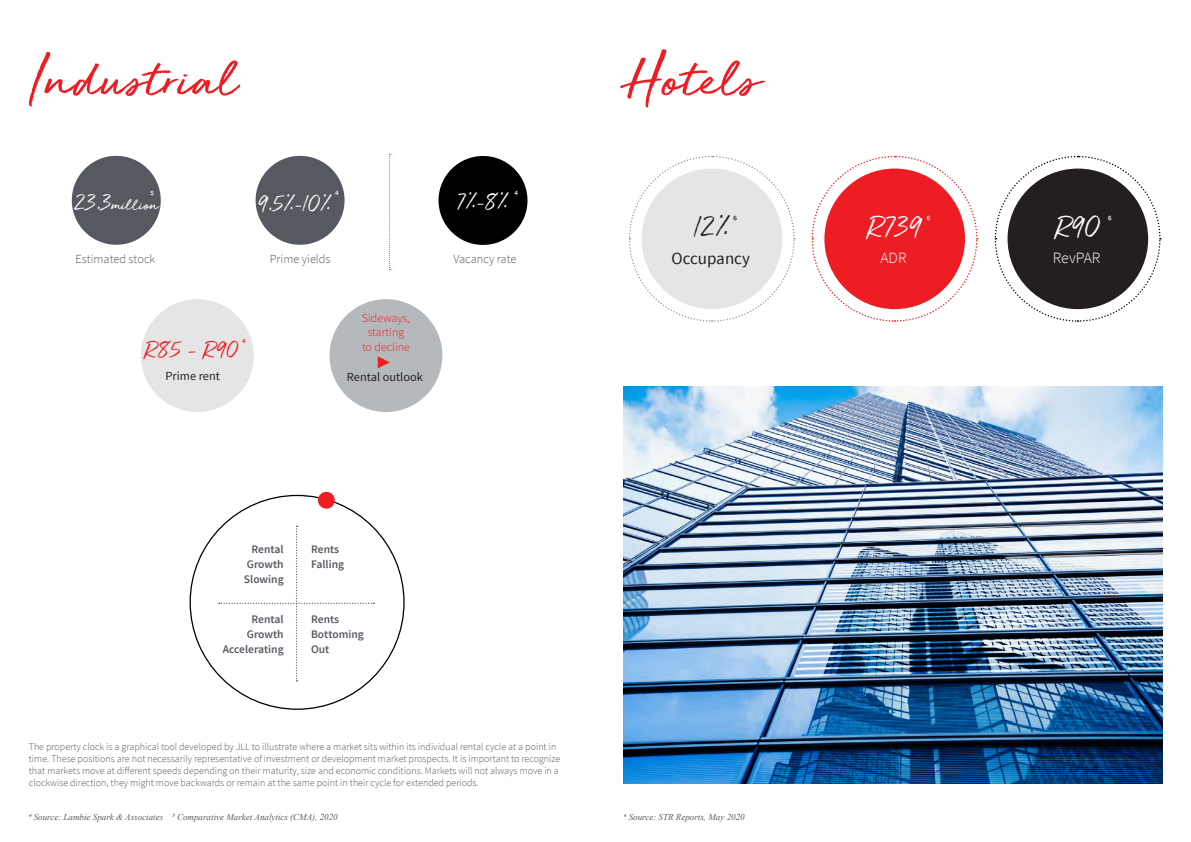
<style>
.page{position:relative;width:1191px;height:842px;background:#fff}
.page>*{position:absolute;margin:0;border:0;box-sizing:border-box;transform-origin:0 0}
.t1{font:60px "JLL Hand";color:#ee1d23}
.t2{font:29.3px "JLL Hand";color:#fff}
.t3{font:29.3px "JLL Hand";color:#231f20}
.t4{font:23px "JLL Hand";color:#fff}
.t5{font:23px "JLL Hand";color:#ee1d23}
.t6{font:18px "JLL Hand";color:#fff}
.t7{font:16.9px "Source Sans Pro";color:#231f20}
.t8{font:300 15.7px "Source Sans Pro";color:#fff}
.t9{font:300 12.4px "Source Sans Pro";color:#565a60}
.t10{font:12.4px "Source Sans Pro";color:#231f20}
.t11{font:12px/14.4px "Source Sans Variable";letter-spacing:.005em;color:#ee1d23;text-align:center}
.t12{font:600 11.5px/14.7px "Source Sans Pro";color:#565a60}
.t13{font:11px "Source Sans Pro";color:#fff}
.t14{font:11px "Source Sans Pro";color:#231f20}
.t15{font:11px "Source Sans Pro";color:#ee1d23}
.t16{font:300 10px/12px "Source Sans Pro";color:#565a60}
.t17{font:italic 9px "Times New Roman";color:#565a60}
.s1{font-size:23px}
</style>
<div class="page">
<div style="left:72px;top:156px;width:89px;height:89px;background:#565a60;border-radius:50%"></div>
<div style="left:256px;top:156px;width:88px;height:89px;background:#565a60;border-radius:50%"></div>
<div style="left:438px;top:156px;width:89px;height:89px;background:#000;border-radius:50%"></div>
<div style="left:329px;top:299px;width:113px;height:113px;background:#b6b9bb;border-radius:50%"></div>
<div style="left:141px;top:299px;width:113px;height:113px;background:#e5e5e6;border-radius:50%"></div>
<svg style="left:389px;top:154px;width:1px;height:116px"></svg>
<svg style="left:219px;top:526px;width:155px;height:155px"></svg>
<div style="left:318px;top:492px;width:17px;height:17px;background:#ee1d23;border-radius:50%"></div>
<svg style="left:629px;top:155px;width:166px;height:167px"></svg>
<svg style="left:811px;top:155px;width:167px;height:167px"></svg>
<svg style="left:994px;top:155px;width:167px;height:167px"></svg>
<div style="left:641px;top:169px;width:141px;height:140px;background:#e5e5e6;border-radius:50%"></div>
<div style="left:824px;top:169px;width:141px;height:140px;background:#ee1d23;border-radius:50%"></div>
<div style="left:1007px;top:169px;width:141px;height:140px;background:#231f20;border-radius:50%"></div>
<img style="left:624px;top:387px;width:538px;height:397px">
<svg style="left:378px;top:356px;width:12px;height:12px"></svg>
<h1 class="t1" style="left:28px;top:36px;width:211px">Industrial</h1>
<h1 class="t1" style="left:624px;top:36px;width:137px">Hotels</h1>
<p class="t13" style="left:150px;top:190px;width:6px">5</p>
<p class="t13" style="left:335px;top:190px;width:6px">4</p>
<p class="t13" style="left:514px;top:190px;width:6px">4</p>
<h3 class="t4" style="left:258px;top:188px;width:75px">9.5%-10%</h3>
<h3 class="t4" style="left:456px;top:186px;width:54px">7%-8%</h3>
<h3 class="t6" style="left:74px;top:192px;width:86px"><span class="s1">23.3</span>million</h3>
<p class="t9" style="left:76px;top:251px;width:81px">Estimated stock</p>
<p class="t9" style="left:270px;top:251px;width:62px">Prime yields</p>
<p class="t9" style="left:453px;top:251px;width:65px">Vacancy rate</p>
<p class="t15" style="left:242px;top:337px;width:6px">4</p>
<h3 class="t5" style="left:145px;top:334px;width:94px">R85 – R90</h3>
<p class="t10" style="left:165px;top:369px;width:56px">Prime rent</p>
<p class="t11" style="left:362px;top:311px;width:50px">Sideways, starting to decline</p>
<p class="t10" style="left:347px;top:369px;width:78px">Rental outlook</p>
<h2 class="t3" style="left:694px;top:206px;width:37px">12%</h2>
<h2 class="t2" style="left:868px;top:206px;width:55px">R739</h2>
<h2 class="t2" style="left:1056px;top:206px;width:45px">R90</h2>
<p class="t14" style="left:733px;top:214px;width:6px">6</p>
<p class="t13" style="left:926px;top:214px;width:6px">6</p>
<h3 class="t7" style="left:671px;top:248px;width:80px">Occupancy</h3>
<h3 class="t8" style="left:880px;top:249px;width:28px">ADR</h3>
<h3 class="t8" style="left:1052px;top:249px;width:49px">RevPAR</h3>
<p class="t13" style="left:1107px;top:214px;width:6px">6</p>
<p class="t12" style="left:244px;top:542px;width:41px;text-align:justify;text-indent:8px">Rental Growth Slowing</p>
<p class="t12" style="left:223px;top:612px;width:62px;text-align:right">Rental<br>Growth<br>Accelerating</p>
<p class="t12" style="left:311px;top:542px;width:35px">Rents<br>Falling</p>
<p class="t12" style="left:311px;top:612px;width:54px">Rents<br>Bottoming<br>Out</p>
<p class="t16" style="left:29px;top:741px;width:533px">The property clock is a graphical tool developed by JLL to illustrate where a market sits within its individual rental cycle at a point in time. These positions are not necessarily representative of investment or development market prospects. It is important to recognize that markets move at different speeds depending on their maturity, size and economic conditions. Markets will not always move in a clockwise direction, they might move backwards or remain at the same point in their cycle for extended periods.</p>
<p class="t17" style="left:29px;top:811px;width:310px">4 Source: Lambie Spark &amp; Associates 5 Comparative Market Analytics (CMA), 2020</p>
<p class="t17" style="left:624px;top:811px;width:122px">6 Source: STR Reports, May 2020</p>
</div>
